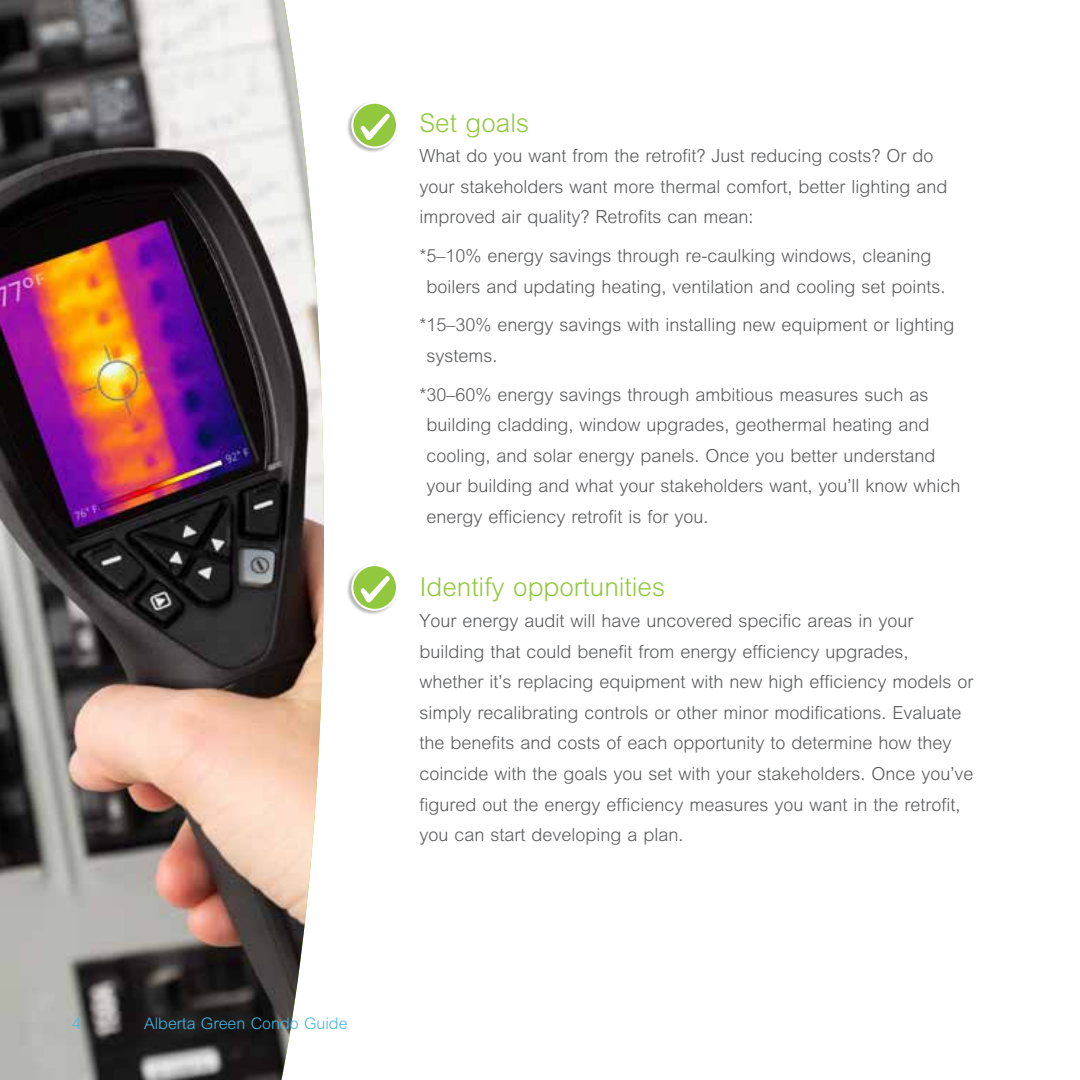
<style>
.page{position:relative;width:1080px;height:1080px;background:#fff}
.page>*{position:absolute;margin:0;border:0;box-sizing:border-box;transform-origin:0 0}
.t1{font:300 26px "M Arial";color:#92c83e}
.t2{font:300 18px/30.6px "M Arial";color:#58595b}
.t3{font:300 16px "M Arial";color:#46b5df}
</style>
<div class="page">
<img style="left:0;top:0;width:324px;height:1080px">
<div style="left:346px;top:101px;width:52px;height:52px;background:#000;opacity:.29"></div>
<svg style="left:352px;top:103px;width:45px;height:44px"></svg>
<div style="left:351px;top:102px;width:47px;height:46px;border:2px solid #fff;border-radius:50%"></div>
<svg style="left:361px;top:113px;width:29px;height:27px"></svg>
<div style="left:346px;top:564px;width:52px;height:52px;background:#000;opacity:.29"></div>
<svg style="left:352px;top:565px;width:45px;height:45px"></svg>
<div style="left:351px;top:564px;width:47px;height:47px;border:2px solid #fff;border-radius:50%"></div>
<svg style="left:361px;top:575px;width:29px;height:27px"></svg>
<p class="t3" style="left:72px;top:1014px;width:10px">4</p>
<p class="t3" style="left:144px;top:1014px;width:205px">Alberta Green Condo Guide</p>
<h1 class="t1" style="left:419px;top:108px;width:111px">Set goals</h1>
<p class="t2" style="left:419px;top:140px;width:530px">What do you want from the retrofit? Just reducing costs? Or do your stakeholders want more thermal comfort, better lighting and improved air quality? Retrofits can mean:</p>
<p class="t2" style="left:426px;top:240px;width:521px;text-indent:-7px">*5–10% energy savings through re-caulking windows, cleaning boilers and updating heating, ventilation and cooling set points.</p>
<p class="t2" style="left:426px;top:310px;width:530px;text-indent:-7px">*15–30% energy savings with installing new equipment or lighting systems.</p>
<p class="t2" style="left:426px;top:379px;width:536px;text-indent:-7px">*30–60% energy savings through ambitious measures such as building cladding, window upgrades, geothermal heating and cooling, and solar energy panels. Once you better understand your building and what your stakeholders want, you’ll know which energy efficiency retrofit is for you.</p>
<h1 class="t1" style="left:419px;top:572px;width:247px">Identify opportunities</h1>
<p class="t2" style="left:419px;top:605px;width:556px">Your energy audit will have uncovered specific areas in your building that could benefit from energy efficiency upgrades, whether it’s replacing equipment with new high efficiency models or simply recalibrating controls or other minor modifications. Evaluate the benefits and costs of each opportunity to determine how they coincide with the goals you set with your stakeholders. Once you’ve figured out the energy efficiency measures you want in the retrofit, you can start developing a plan.</p>
</div>
